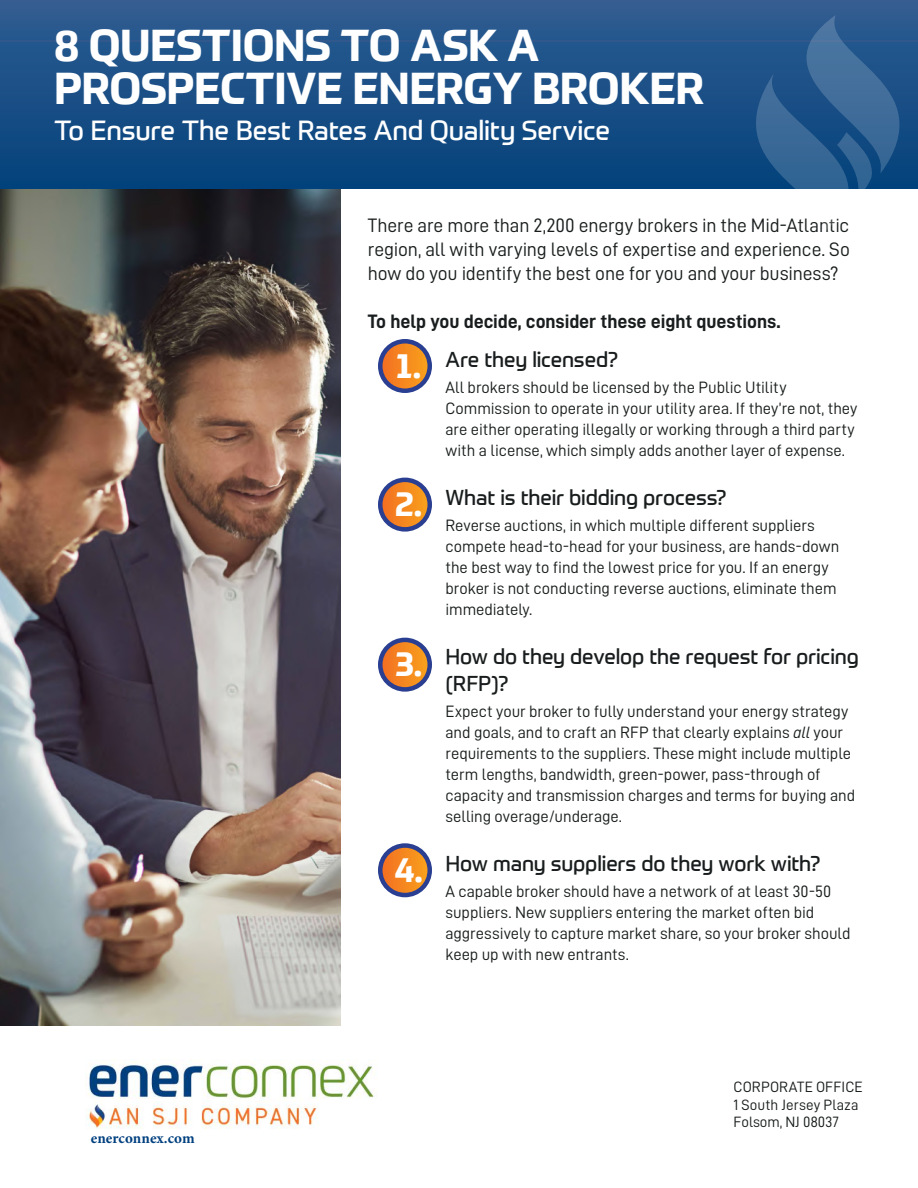
<style>
.page{position:relative;width:918px;height:1188px;background:#fff}
.page>*{position:absolute;margin:0;border:0;box-sizing:border-box;transform-origin:0 0}
.t1{font:700 43.5px/43.5px "Prometo";letter-spacing:-.01em;color:#fff}
.t2{font:700 34.5px "Prometo";color:#fff}
.t3{font:27px "Prometo";letter-spacing:-.01em;color:#fff}
.t4{font:21px/27px "Prometo";letter-spacing:-.01em;color:#191d1d}
.t5{font:19.5px/24px "D DIN";letter-spacing:-.01em;color:#191d1d;text-align:justify}
.t6{font:19.5px "D DIN Bold";letter-spacing:-.005em;color:#191d1d}
.t7{font:16.5px/21px "D DIN";letter-spacing:-.005em;color:#191d1d}
.t8{font:15px/17.4px "D DIN";letter-spacing:.005em;color:#191d1d}
.t9{font:700 15px "Minion Pro";letter-spacing:.005em;color:#004080}
.s1{font-family:"D DIN Italic"}
</style>
<div class="page">
<div style="left:0;top:0;width:918px;height:189px;background:linear-gradient(to bottom,#315d91,#03427b)"></div>
<img style="left:0;top:189px;width:341px;height:837px">
<svg style="left:754px;top:15px;width:147px;height:174px;background:#2b5c8f"></svg>
<svg style="left:378px;top:339px;width:54px;height:54px"></svg>
<svg style="left:382px;top:344px;width:46px;height:44px;background:#f08522"></svg>
<div style="left:378px;top:478px;width:54px;height:54px;background:#2a3f91;border-radius:50%"></div>
<svg style="left:382px;top:482px;width:46px;height:45px;background:#ee8522"></svg>
<div style="left:378px;top:638px;width:54px;height:54px;background:#2a3f91;border-radius:50%"></div>
<svg style="left:382px;top:642px;width:46px;height:45px;background:#ee8523"></svg>
<div style="left:378px;top:843px;width:54px;height:54px;background:#2a3f91;border-radius:50%"></div>
<svg style="left:382px;top:848px;width:46px;height:45px;background:#ee8523"></svg>
<img style="left:87px;top:1061px;width:288px;height:68px">
<h1 class="t1" style="left:54px;top:23px;width:652px">8 QUESTIONS TO ASK A<br>PROSPECTIVE ENERGY BROKER</h1>
<h3 class="t3" style="left:54px;top:114px;width:558px">To Ensure The Best Rates And Quality Service</h3>
<p class="t5" style="left:368px;top:213px;width:484px">There are more than 2,200 energy brokers in the Mid-Atlantic region, all with varying levels of expertise and experience. So how do you identify the best one for you and your business?</p>
<p class="t6" style="left:368px;top:311px;width:414px">To help you decide, consider these eight questions.</p>
<p class="t9" style="left:91px;top:1128px;width:106px">enerconnex.com</p>
<h2 class="t2" style="left:396px;top:344px;width:26px">1.</h2>
<h2 class="t2" style="left:395px;top:482px;width:28px">2.</h2>
<h2 class="t2" style="left:395px;top:643px;width:28px">3.</h2>
<h2 class="t2" style="left:395px;top:848px;width:29px">4.</h2>
<p class="t4" style="left:446px;top:346px;width:174px">Are they licensed?</p>
<p class="t7" style="left:446px;top:376px;width:414px">All brokers should be licensed by the Public Utility Commission to operate in your utility area. If they’re not, they are either operating illegally or working through a third party with a license, which simply adds another layer of expense.</p>
<p class="t4" style="left:446px;top:484px;width:283px">What is their bidding process?</p>
<p class="t7" style="left:446px;top:514px;width:395px">Reverse auctions, in which multiple different suppliers compete head-to-head for your business, are hands-down the best way to find the lowest price for you. If an energy broker is not conducting reverse auctions, eliminate them immediately.</p>
<p class="t4" style="left:446px;top:643px;width:415px">How do they develop the request for pricing (RFP)?</p>
<p class="t7" style="left:446px;top:700px;width:411px">Expect your broker to fully understand your energy strategy and goals, and to craft an RFP that clearly explains <span class="s1">all</span> your requirements to the suppliers. These might include multiple term lengths, bandwidth, green-power, pass-through of capacity and transmission charges and terms for buying and selling overage/underage.</p>
<p class="t4" style="left:446px;top:850px;width:376px">How many suppliers do they work with?</p>
<p class="t7" style="left:446px;top:880px;width:407px">A capable broker should have a network of at least 30-50 suppliers. New suppliers entering the market often bid aggressively to capture market share, so your broker should keep up with new entrants.</p>
<p class="t8" style="left:734px;top:1078px;width:131px">CORPORATE OFFICE<br>1 South Jersey Plaza<br>Folsom, NJ 08037</p>
</div>
